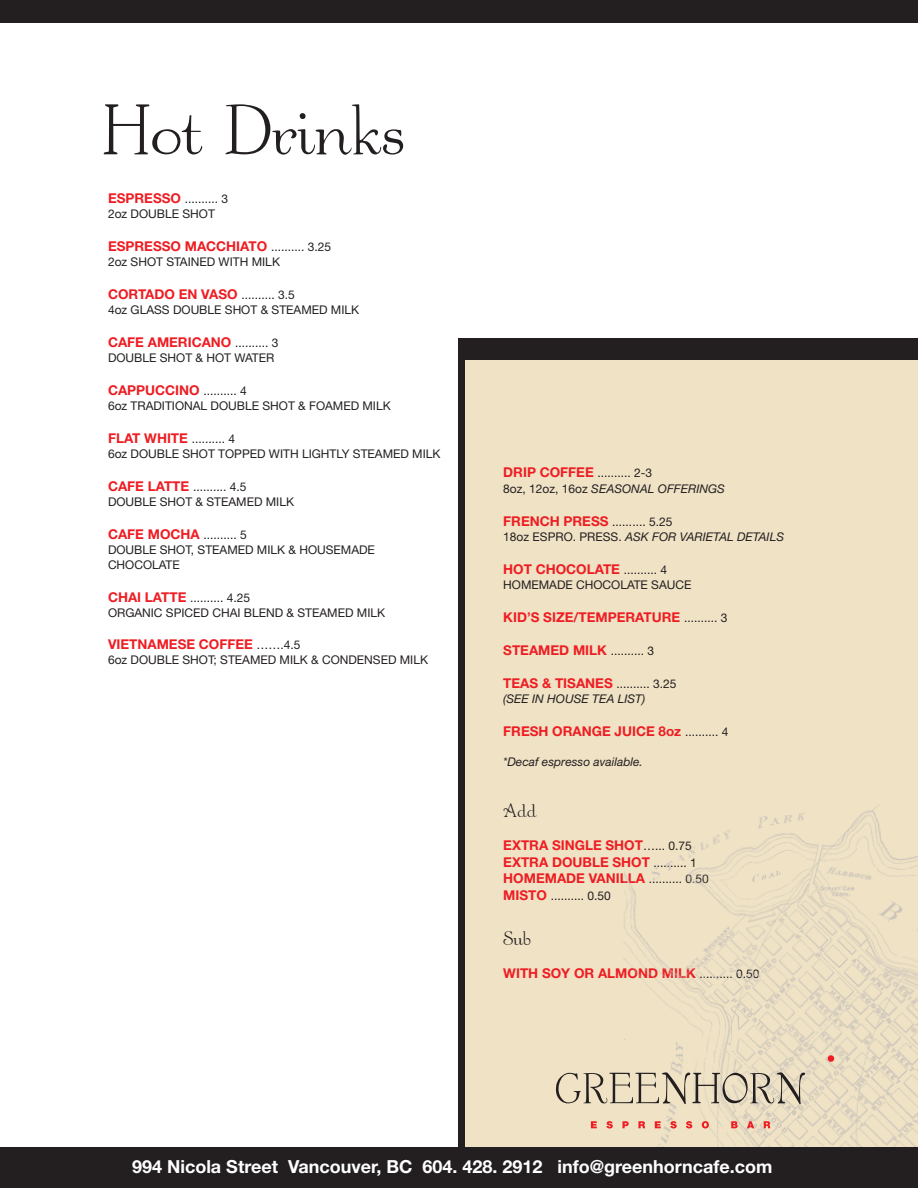
<style>
.page{position:relative;width:918px;height:1188px;background:#fff}
.page>*{position:absolute;margin:0;border:0;box-sizing:border-box;transform-origin:0 0}
.t1{font:500 75px "Garton";color:#231f20}
.Paragraph_Style_1{font:500 21px "Garton";color:#231f20}
.t2{font:700 18px "Helvetica Neue LT Std";color:#fff}
.t3{font:700 13.5px "Helvetica Neue LT Std";color:#ee1d23}
.t4{font:12px/15px "Helvetica Neue LT Std";color:#231f20}
.t5{font:italic 12px "Helvetica Neue LT Std";color:#231f20}
.s1{font-weight:700;font-size:13.5px;color:#ee1d23}
.s2{font-weight:400;font-size:12px;color:#231f20}
.s3{font-style:normal}
</style>
<div class="page">
<div style="left:462px;top:343px;width:456px;height:810px;background:#efe2c5"></div>
<div style="left:462px;top:338px;width:456px;height:22px;background:#231f20"></div>
<img style="left:621px;top:805px;width:297px;height:343px">
<div style="left:828px;top:1055px;width:6px;height:7px;background:#ee1d23;border-radius:50%"></div>
<svg style="left:556px;top:1072px;width:249px;height:32px"></svg>
<svg style="left:591px;top:1121px;width:6px;height:7px"></svg>
<svg style="left:606px;top:1121px;width:7px;height:7px"></svg>
<svg style="left:622px;top:1121px;width:7px;height:7px"></svg>
<svg style="left:638px;top:1121px;width:7px;height:7px"></svg>
<svg style="left:655px;top:1121px;width:6px;height:7px"></svg>
<svg style="left:670px;top:1121px;width:7px;height:7px"></svg>
<svg style="left:686px;top:1121px;width:6px;height:7px"></svg>
<svg style="left:702px;top:1121px;width:7px;height:7px"></svg>
<svg style="left:731px;top:1121px;width:7px;height:7px"></svg>
<svg style="left:747px;top:1121px;width:7px;height:7px"></svg>
<svg style="left:764px;top:1121px;width:6px;height:7px"></svg>
<div style="left:0;top:1148px;width:918px;height:40px;background:#231f20"></div>
<div style="left:458px;top:338px;width:6px;height:813px;background:#231f20"></div>
<div style="left:0;top:0;width:918px;height:22px;background:#231f20"></div>
<p class="t1" style="left:102px;top:103px;width:304px">Hot Drinks</p>
<p class="t4" style="left:108px;top:191px;width:122px"><span class="s1">ESPRESSO</span> .......... 3</p>
<p class="t4" style="left:108px;top:206px;width:108px">2oz DOUBLE SHOT</p>
<p class="t3" style="left:108px;top:238px;width:225px">ESPRESSO MACCHIATO <span class="s2">.......... 3.25</span></p>
<p class="t4" style="left:108px;top:254px;width:174px">2oz SHOT STAINED WITH MILK</p>
<p class="t3" style="left:108px;top:286px;width:188px">CORTADO EN VASO <span class="s2">.......... 3.5</span></p>
<p class="t4" style="left:108px;top:302px;width:253px">4oz GLASS DOUBLE SHOT &amp; STEAMED MILK</p>
<p class="t3" style="left:108px;top:334px;width:172px">CAFE AMERICANO <span class="s2">.......... 3</span></p>
<p class="t4" style="left:108px;top:350px;width:168px">DOUBLE SHOT &amp; HOT WATER</p>
<p class="t4" style="left:108px;top:383px;width:140px"><span class="s1">CAPPUCCINO</span> .......... 4</p>
<p class="t4" style="left:108px;top:398px;width:284px">6oz TRADITIONAL DOUBLE SHOT &amp; FOAMED MILK</p>
<p class="t4" style="left:108px;top:431px;width:129px"><span class="s1">FLAT WHITE</span> .......... 4</p>
<p class="t4" style="left:108px;top:446px;width:334px">6oz DOUBLE SHOT TOPPED WITH LIGHTLY STEAMED MILK</p>
<p class="t4" style="left:108px;top:479px;width:140px"><span class="s1">CAFE LATTE</span> .......... 4.5</p>
<p class="t4" style="left:108px;top:494px;width:188px">DOUBLE SHOT &amp; STEAMED MILK</p>
<p class="t4" style="left:108px;top:527px;width:140px"><span class="s1">CAFE MOCHA</span> .......... 5</p>
<p class="t4" style="left:108px;top:542px;width:268px">DOUBLE SHOT, STEAMED MILK &amp; HOUSEMADE<br>CHOCOLATE</p>
<p class="t4" style="left:108px;top:590px;width:144px"><span class="s1">CHAI LATTE</span> .......... 4.25</p>
<p class="t4" style="left:108px;top:605px;width:279px">ORGANIC SPICED CHAI BLEND &amp; STEAMED MILK</p>
<p class="t3" style="left:108px;top:636px;width:194px">VIETNAMESE COFFEE <span class="s2">…….4.5</span></p>
<p class="t4" style="left:108px;top:652px;width:322px">6oz DOUBLE SHOT; STEAMED MILK &amp; CONDENSED MILK</p>
<p class="t4" style="left:503px;top:465px;width:150px"><span class="s1">DRIP COFFEE</span> .......... 2-3</p>
<p class="t5" style="left:503px;top:482px;width:223px"><span class="s3">8oz, 12oz, 16oz</span> SEASONAL OFFERINGS</p>
<p class="t4" style="left:503px;top:514px;width:171px"><span class="s1">FRENCH PRESS</span> .......... 5.25</p>
<p class="t5" style="left:503px;top:530px;width:282px"><span class="s3">18oz ESPRO. PRESS.</span> ASK FOR VARIETAL DETAILS</p>
<p class="t3" style="left:503px;top:561px;width:165px">HOT CHOCOLATE <span class="s2">.......... 4</span></p>
<p class="t4" style="left:503px;top:577px;width:190px">HOMEMADE CHOCOLATE SAUCE</p>
<p class="t3" style="left:503px;top:609px;width:226px">KID’S SIZE/TEMPERATURE <span class="s2">.......... 3</span></p>
<p class="t3" style="left:503px;top:642px;width:152px">STEAMED MILK <span class="s2">.......... 3</span></p>
<p class="t4" style="left:503px;top:676px;width:175px"><span class="s1">TEAS &amp; TISANES</span> .......... 3.25</p>
<p class="t5" style="left:503px;top:692px;width:143px">(SEE IN HOUSE TEA LIST)</p>
<p class="t3" style="left:503px;top:723px;width:227px">FRESH ORANGE JUICE 8oz <span class="s2">.......... 4</span></p>
<p class="t5" style="left:503px;top:755px;width:141px">*Decaf espresso available.</p>
<p class="Paragraph_Style_1" style="left:503px;top:803px;width:35px">Add</p>
<p class="t3" style="left:503px;top:837px;width:190px">EXTRA SINGLE SHOT<span class="s2">…... 0.75</span></p>
<p class="t3" style="left:503px;top:853px;width:195px">EXTRA DOUBLE SHOT <span class="s2">.......... 1</span></p>
<p class="t3" style="left:503px;top:870px;width:207px">HOMEMADE VANILLA <span class="s2">.......... 0.50</span></p>
<p class="t4" style="left:503px;top:888px;width:109px"><span class="s1">MISTO</span> .......... 0.50</p>
<p class="Paragraph_Style_1" style="left:503px;top:931px;width:29px">Sub</p>
<p class="t3" style="left:503px;top:965px;width:258px">WITH SOY OR ALMOND MILK <span class="s2">.......... 0.50</span></p>
<p class="t2" style="left:132px;top:1155px;width:642px">994 Nicola Street Vancouver, BC 604. 428. 2912 info@greenhorncafe.com</p>
</div>
